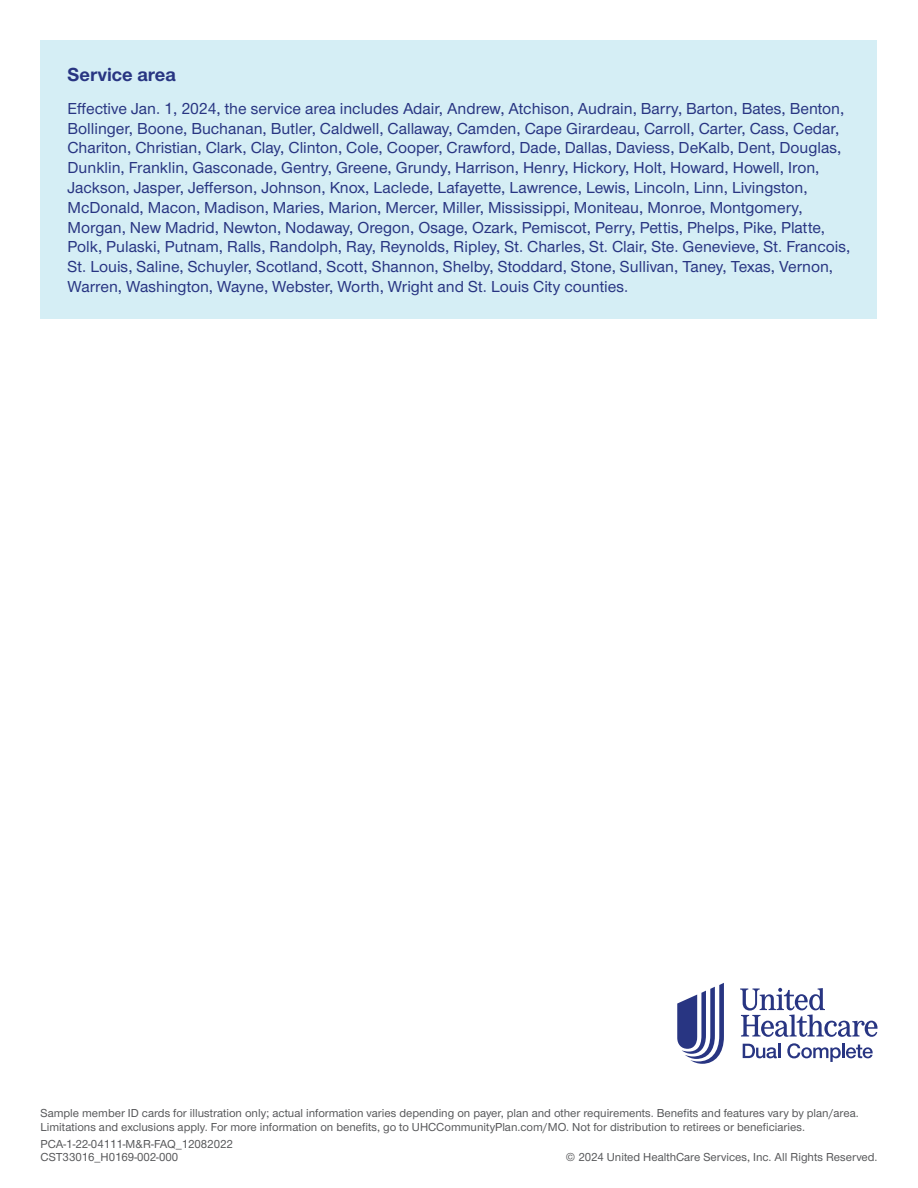
<style>
.page{position:relative;width:918px;height:1188px;background:#fff}
.page>*{position:absolute;margin:0;border:0;box-sizing:border-box;transform-origin:0 0}
.t1{font:700 19.5px "UHC Sans";color:#283582}
.t2{font:500 16.5px/19.8px "UHC Sans";color:#283582}
.t3{font:500 12px/13.5px "UHC Sans";color:#57585a}
</style>
<div class="page">
<div style="left:40px;top:40px;width:838px;height:279px;background:#d5eef5"></div>
<svg style="left:677px;top:983px;width:47px;height:81px"></svg>
<svg style="left:740px;top:988px;width:137px;height:49px"></svg>
<svg style="left:743px;top:1044px;width:34px;height:14px"></svg>
<hr style="left:778px;top:1044px;width:3px;height:14px;background:#283582">
<svg style="left:787px;top:1043px;width:86px;height:19px"></svg>
<p class="t1" style="left:68px;top:61px;width:110px">Service area</p>
<p class="t2" style="left:68px;top:98px;width:784px">Effective Jan. 1, 2024, the service area includes Adair, Andrew, Atchison, Audrain, Barry, Barton, Bates, Benton, Bollinger, Boone, Buchanan, Butler, Caldwell, Callaway, Camden, Cape Girardeau, Carroll, Carter, Cass, Cedar, Chariton, Christian, Clark, Clay, Clinton, Cole, Cooper, Crawford, Dade, Dallas, Daviess, DeKalb, Dent, Douglas, Dunklin, Franklin, Gasconade, Gentry, Greene, Grundy, Harrison, Henry, Hickory, Holt, Howard, Howell, Iron, Jackson, Jasper, Jefferson, Johnson, Knox, Laclede, Lafayette, Lawrence, Lewis, Lincoln, Linn, Livingston, McDonald, Macon, Madison, Maries, Marion, Mercer, Miller, Mississippi, Moniteau, Monroe, Montgomery, Morgan, New Madrid, Newton, Nodaway, Oregon, Osage, Ozark, Pemiscot, Perry, Pettis, Phelps, Pike, Platte, Polk, Pulaski, Putnam, Ralls, Randolph, Ray, Reynolds, Ripley, St. Charles, St. Clair, Ste. Genevieve, St. Francois, St. Louis, Saline, Schuyler, Scotland, Scott, Shannon, Shelby, Stoddard, Stone, Sullivan, Taney, Texas, Vernon, Warren, Washington, Wayne, Webster, Worth, Wright and St. Louis City counties.</p>
<p class="t3" style="left:40px;top:1106px;width:820px">Sample member ID cards for illustration only; actual information varies depending on payer, plan and other requirements. Benefits and features vary by plan/area.<br>Limitations and exclusions apply. For more information on benefits, go to UHCCommunityPlan.com/MO. Not for distribution to retirees or beneficiaries.</p>
<p class="t3" style="left:40px;top:1136px;width:194px">PCA-1-22-04111-M&amp;R-FAQ_12082022</p>
<p class="t3" style="left:40px;top:1150px;width:139px">CST33016_H0169-002-000</p>
<p class="t3" style="left:566px;top:1150px;width:313px">© 2024 United HealthCare Services, Inc. All Rights Reserved.</p>
</div>
